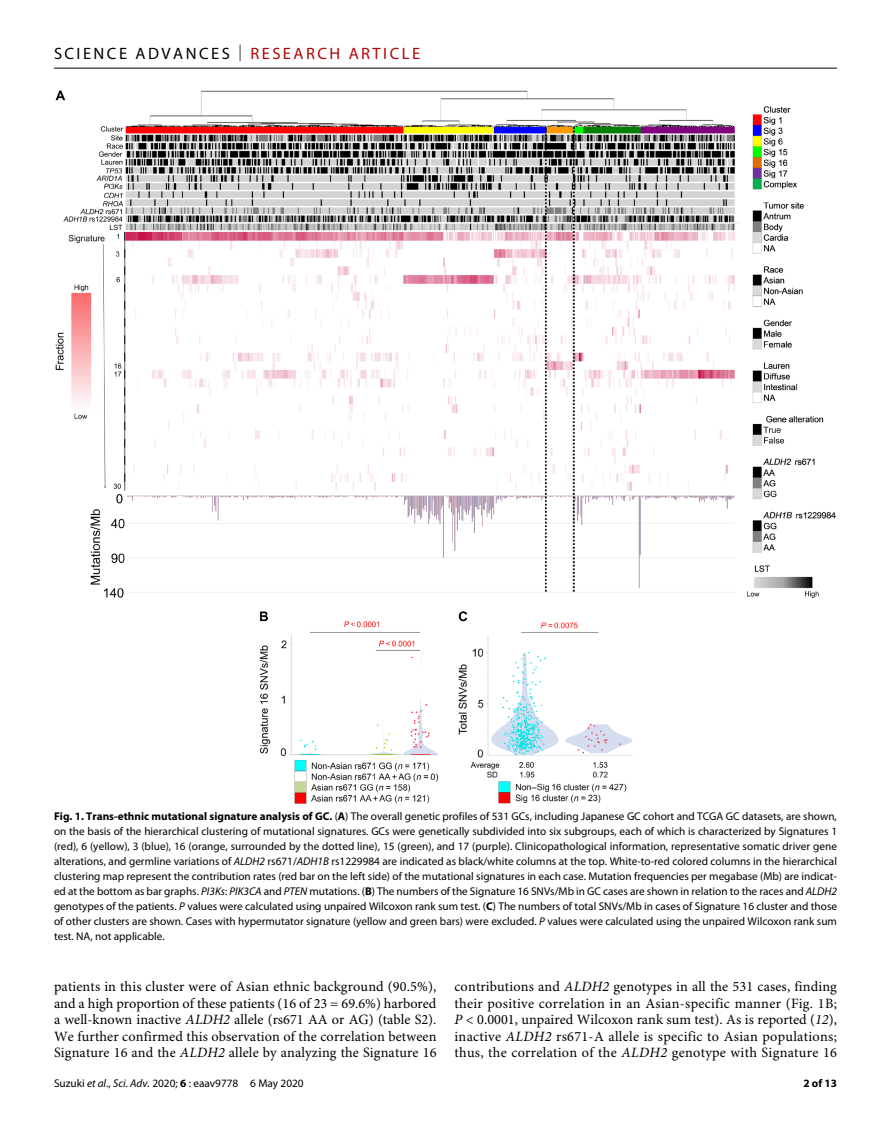
<style>
.page{position:relative;width:891px;height:1134px;background:#fff}
.page>*{position:absolute;margin:0;border:0;box-sizing:border-box;transform-origin:0 0}
.t1{font:16.5px "Myriad Pro";letter-spacing:.15em;color:#000}
.t2{font:14.25px/16.5px "Minion Pro";letter-spacing:.015em;color:#000;text-align:justify}
.t3{font:11.25px/15px "Myriad Pro";color:#000;text-align:justify}
.t4{font:700 11.25px "Myriad Pro";color:#000}
.s1{font-weight:300}
.s2{color:#b10508}
.s3{font-weight:700}
.s4{font-style:italic}
</style>
<div class="page">
<hr style="left:54px;top:68px;width:783px;height:1px;background:#000">
<img style="left:55px;top:90px;width:781px;height:713px">
<h1 class="t1" style="left:54px;top:40px;width:368px">SCIENCE ADVANCES <span class="s1">|</span> <span class="s2">RESEARCH ARTICLE</span></h1>
<p class="t3" style="left:54px;top:809px;width:785px"><span class="s3">Fig. 1. Trans-ethnic mutational signature analysis of GC.</span> (<span class="s3">A</span>) The overall genetic profiles of 531 GCs, including Japanese GC cohort and TCGA GC datasets, are shown, on the basis of the hierarchical clustering of mutational signatures. GCs were genetically subdivided into six subgroups, each of which is characterized by Signatures 1 (red), 6 (yellow), 3 (blue), 16 (orange, surrounded by the dotted line), 15 (green), and 17 (purple). Clinicopathological information, representative somatic driver gene alterations, and germline variations of <span class="s4">ALDH2</span> rs671/<span class="s4">ADH1B</span> rs1229984 are indicated as black/white columns at the top. White-to-red colored columns in the hierarchical clustering map represent the contribution rates (red bar on the left side) of the mutational signatures in each case. Mutation frequencies per megabase (Mb) are indicat&shy;ed at the bottom as bar graphs. <span class="s4">PI3Ks</span>: <span class="s4">PIK3CA</span> and <span class="s4">PTEN</span> mutations. (<span class="s3">B</span>) The numbers of the Signature 16 SNVs/Mb in GC cases are shown in relation to the races and <span class="s4">ALDH2 </span>genotypes of the patients. <span class="s4">P</span> values were calculated using unpaired Wilcoxon rank sum test. (<span class="s3">C</span>) The numbers of total SNVs/Mb in cases of Signature 16 cluster and those of other clusters are shown. Cases with hypermutator signature (yellow and green bars) were excluded. <span class="s4">P</span> values were calculated using the unpaired Wilcoxon rank sum test. NA, not applicable.</p>
<p class="t2" style="left:54px;top:980px;width:384px">patients in this cluster were of Asian ethnic background (90.5%), and a high proportion of these patients (16 of 23 = 69.6%) harbored a well-known inactive <span class="s4">ALDH2</span> allele (rs671 AA or AG) (table S2).<br>We further confirmed this observation of the correlation between Signature 16 and the <span class="s4">ALDH2</span> allele by analyzing the Signature 16</p>
<p class="t2" style="left:454px;top:980px;width:384px">contributions and <span class="s4">ALDH2</span> genotypes in all the 531 cases, finding their positive correlation in an Asian-specific manner (Fig. 1B; <span class="s4">P</span> &lt; 0.0001, unpaired Wilcoxon rank sum test). As is reported (<span class="s4">12</span>), inactive <span class="s4">ALDH2</span> rs671-A allele is specific to Asian populations; thus, the correlation of the <span class="s4">ALDH2</span> genotype with Signature 16</p>
<p class="t3" style="left:54px;top:1076px;width:251px">Suzuki <span class="s4">et al</span>., <span class="s4">Sci. Adv.</span> 2020; <span class="s3">6</span> : eaav9778 6 May 2020</p>
<p class="t4" style="left:803px;top:1074px;width:35px">2 of 13</p>
</div>
